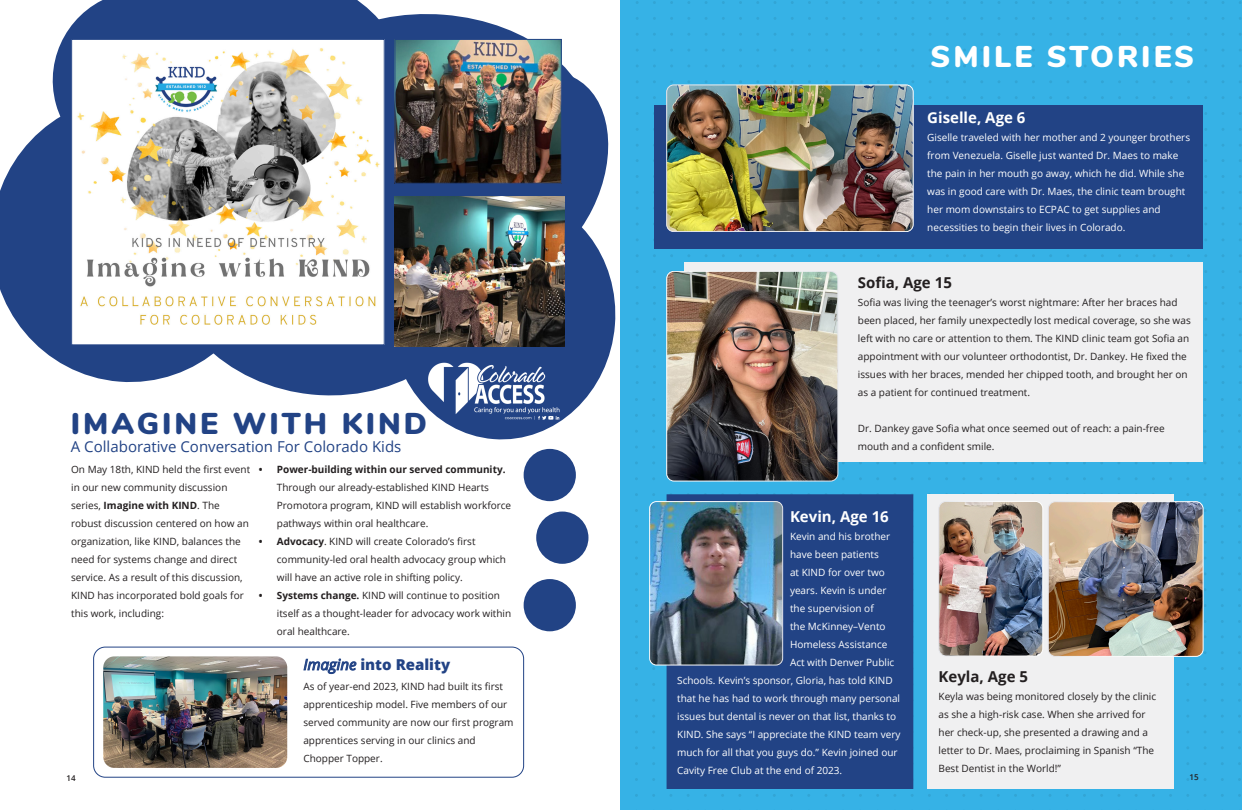
<style>
.page{position:relative;width:1242px;height:810px;background:#fff}
.page>*{position:absolute;margin:0;border:0;box-sizing:border-box;transform-origin:0 0}
.Head_30_30_100_Bold_L{font:900 30px "Nunito";letter-spacing:.1em;color:#224385}
.Head_30_30_100_Bold_L-2{font:900 30px "Nunito";letter-spacing:.1em;color:#fff}
.Table_txt_1_8_22{font:15px "Open Sans";color:#224385}
.Body_10_18_Reg_L{font:700 15px "Open Sans";color:#231f20}
.Table_txt_1_8_22-2{font:800 15px "Open Sans";color:#224385}
.Body_10_18_Reg_L-2{font:700 15px "Open Sans";color:#fff}
.Body_10_18_Reg_R{font:700 15px "Open Sans";color:#fff}
.Body_10_18_Reg_L-3{font:10px/18px "Open Sans";color:#231f20}
.Body_10_18_Reg_R-2{font:10px "Open Sans";color:#fff}
.Body_10_18_Reg_L-4{font:10px/18px "Open Sans";color:#fff}
.Body_8_Reg_C{font:600 8px "Open Sans";color:#231f20}
.s1{font-weight:700}
.s2{font-weight:400;font-style:italic}
</style>
<div class="page">
<svg style="left:275px;top:236px;width:111px;height:160px;fill:#224385"></svg>
<svg style="left:595px;top:96px;width:14px;height:92px"></svg>
<div style="left:243px;top:0;width:125px;height:39px;background:#224385"></div>
<svg style="left:386px;top:188px;width:230px;height:252px;fill:#224385"></svg>
<svg style="left:275px;top:8px;width:320px;height:228px;fill:#224385"></svg>
<svg style="left:0;top:129px;width:275px;height:258px;fill:#224385"></svg>
<svg style="left:43px;top:0;width:200px;height:180px"></svg>
<div style="left:523px;top:448px;width:52px;height:53px;background:#224385;border-radius:50%"></div>
<div style="left:536px;top:511px;width:52px;height:52px;background:#224385;border-radius:50%"></div>
<div style="left:523px;top:578px;width:52px;height:53px;background:#224385;border-radius:50%"></div>
<img style="left:394px;top:196px;width:170px;height:150px">
<img style="left:396px;top:41px;width:163px;height:141px">
<div style="left:394px;top:39px;width:167px;height:145px;border:1px solid #224385"></div>
<img style="left:73px;top:41px;width:309px;height:302px">
<div style="left:71px;top:39px;width:313px;height:306px;border:1px solid #224385"></div>
<div style="left:620px;top:0;width:621px;height:809px;background:#36b2e6"></div>
<div style="left:654px;top:105px;width:548px;height:144px;background:#224385"></div>
<div style="left:684px;top:262px;width:518px;height:200px;background:#f0f0f1"></div>
<div style="left:666px;top:494px;width:247px;height:294px;background:#224385"></div>
<div style="left:927px;top:494px;width:246px;height:294px;background:#f0f0f1"></div>
<img style="left:425px;top:357px;width:137px;height:66px">
<img style="left:103px;top:656px;width:184px;height:111px">
<div style="left:93px;top:646px;width:431px;height:131px;border:1px solid #224385;border-radius:12px"></div>
<img style="left:649px;top:501px;width:133px;height:163px">
<div style="left:649px;top:501px;width:133px;height:163px;border:1px solid #fff;border-radius:7px"></div>
<img style="left:666px;top:271px;width:171px;height:209px">
<div style="left:666px;top:271px;width:171px;height:210px;border:1px solid #fff;border-radius:7px"></div>
<img style="left:1047px;top:501px;width:155px;height:155px">
<div style="left:1047px;top:501px;width:155px;height:155px;border:1px solid #fff;border-radius:7px"></div>
<img style="left:666px;top:85px;width:246px;height:146px">
<div style="left:666px;top:85px;width:247px;height:146px;border:1px solid #fff;border-radius:7px"></div>
<img style="left:938px;top:501px;width:104px;height:154px">
<div style="left:938px;top:501px;width:104px;height:154px;border:1px solid #fff;border-radius:7px"></div>
<p class="Head_30_30_100_Bold_L" style="left:71px;top:401px;width:357px">IMAGINE WITH KIND</p>
<p class="Table_txt_1_8_22" style="left:71px;top:435px;width:332px">A Collaborative Conversation For Colorado Kids</p>
<p class="Body_10_18_Reg_L-3" style="left:71px;top:460px;width:180px">On May 18th, KIND held the first event in our new community discussion series, <span class="s1">Imagine with KIND</span>. The robust discussion centered on how an organization, like KIND, balances the need for systems change and direct service. As a result of this discussion, KIND has incorporated bold goals for this work, including:</p>
<p class="Body_10_18_Reg_L-3" style="left:277px;top:459px;width:236px;text-indent:-18px"><span class="s1">• Power-building within our served community.<br></span>Through our already-established KIND Hearts Promotora program, KIND will establish workforce pathways within oral healthcare.</p>
<p class="Body_10_18_Reg_L-3" style="left:277px;top:531px;width:231px;text-indent:-18px"><span class="s1">• Advocacy</span>. KIND will create Colorado’s first community-led oral health advocacy group which will have an active role in shifting policy.</p>
<p class="Body_10_18_Reg_L-3" style="left:277px;top:585px;width:236px;text-indent:-18px"><span class="s1">• Systems change.</span> KIND will continue to position itself as a thought-leader for advocacy work within oral healthcare.</p>
<p class="Table_txt_1_8_22-2" style="left:303px;top:652px;width:148px"><span class="s2">Imagine</span> into Reality</p>
<p class="Body_8_Reg_C" style="left:67px;top:772px;width:11px">14</p>
<p class="Body_10_18_Reg_L-3" style="left:303px;top:676px;width:212px">As of year-end 2023, KIND had built its first apprenticeship model. Five members of our served community are now our first program apprentices serving in our clinics and Chopper Topper.</p>
<p class="Head_30_30_100_Bold_L-2" style="left:930px;top:35px;width:265px">SMILE STORIES</p>
<p class="Body_10_18_Reg_L-2" style="left:927px;top:107px;width:100px">Giselle, Age 6</p>
<p class="Body_10_18_Reg_L-4" style="left:927px;top:128px;width:264px">Giselle traveled with her mother and 2 younger brothers from Venezuela. Giselle just wanted Dr. Maes to make the pain in her mouth go away, which he did. While she was in good care with Dr. Maes, the clinic team brought her mom downstairs to ECPAC to get supplies and necessities to begin their lives in Colorado.</p>
<p class="Body_10_18_Reg_L" style="left:857px;top:272px;width:95px">Sofia, Age 15</p>
<p class="Body_10_18_Reg_L-3" style="left:857px;top:293px;width:334px">Sofia was living the teenager’s worst nightmare: After her braces had been placed, her family unexpectedly lost medical coverage, so she was left with no care or attention to them. The KIND clinic team got Sofia an appointment with our volunteer orthodontist, Dr. Dankey. He fixed the issues with her braces, mended her chipped tooth, and brought her on as a patient for continued treatment.</p>
<p class="Body_10_18_Reg_L-3" style="left:857px;top:419px;width:308px">Dr. Dankey gave Sofia what once seemed out of reach: a pain-free mouth and a confident smile.</p>
<p class="Body_10_18_Reg_R" style="left:789px;top:505px;width:100px">Kevin, Age 16</p>
<p class="Body_10_18_Reg_R-2" style="left:789px;top:529px;width:102px">Kevin and his brother</p>
<p class="Body_10_18_Reg_R-2" style="left:789px;top:547px;width:90px">have been patients</p>
<p class="Body_10_18_Reg_R-2" style="left:789px;top:565px;width:96px">at KIND for over two</p>
<p class="Body_10_18_Reg_R-2" style="left:789px;top:583px;width:98px">years. Kevin is under</p>
<p class="Body_10_18_Reg_R-2" style="left:789px;top:601px;width:85px">the supervision of</p>
<p class="Body_10_18_Reg_R-2" style="left:789px;top:619px;width:97px">the McKinney–Vento</p>
<p class="Body_10_18_Reg_R-2" style="left:789px;top:637px;width:99px">Homeless Assistance</p>
<p class="Body_10_18_Reg_R-2" style="left:789px;top:655px;width:106px">Act with Denver Public</p>
<p class="Body_10_18_Reg_R-2" style="left:677px;top:673px;width:217px">Schools. Kevin’s sponsor, Gloria, has told KIND</p>
<p class="Body_10_18_Reg_R-2" style="left:677px;top:691px;width:224px">that he has had to work through many personal</p>
<p class="Body_10_18_Reg_R-2" style="left:677px;top:709px;width:220px">issues but dental is never on that list, thanks to</p>
<p class="Body_10_18_Reg_R-2" style="left:677px;top:727px;width:225px">KIND. She says “I appreciate the KIND team very</p>
<p class="Body_10_18_Reg_R-2" style="left:677px;top:745px;width:222px">much for all that you guys do.” Kevin joined our</p>
<p class="Body_10_18_Reg_R-2" style="left:677px;top:763px;width:166px">Cavity Free Club at the end of 2023.</p>
<p class="Body_10_18_Reg_L" style="left:938px;top:665px;width:91px">Keyla, Age 5</p>
<p class="Body_10_18_Reg_L-3" style="left:938px;top:686px;width:219px">Keyla was being monitored closely by the clinic as she a high-risk case. When she arrived for her check-up, she presented a drawing and a letter to Dr. Maes, proclaiming in Spanish “The Best Dentist in the World!”</p>
<p class="Body_8_Reg_C" style="left:1189px;top:771px;width:11px">15</p>
</div>
